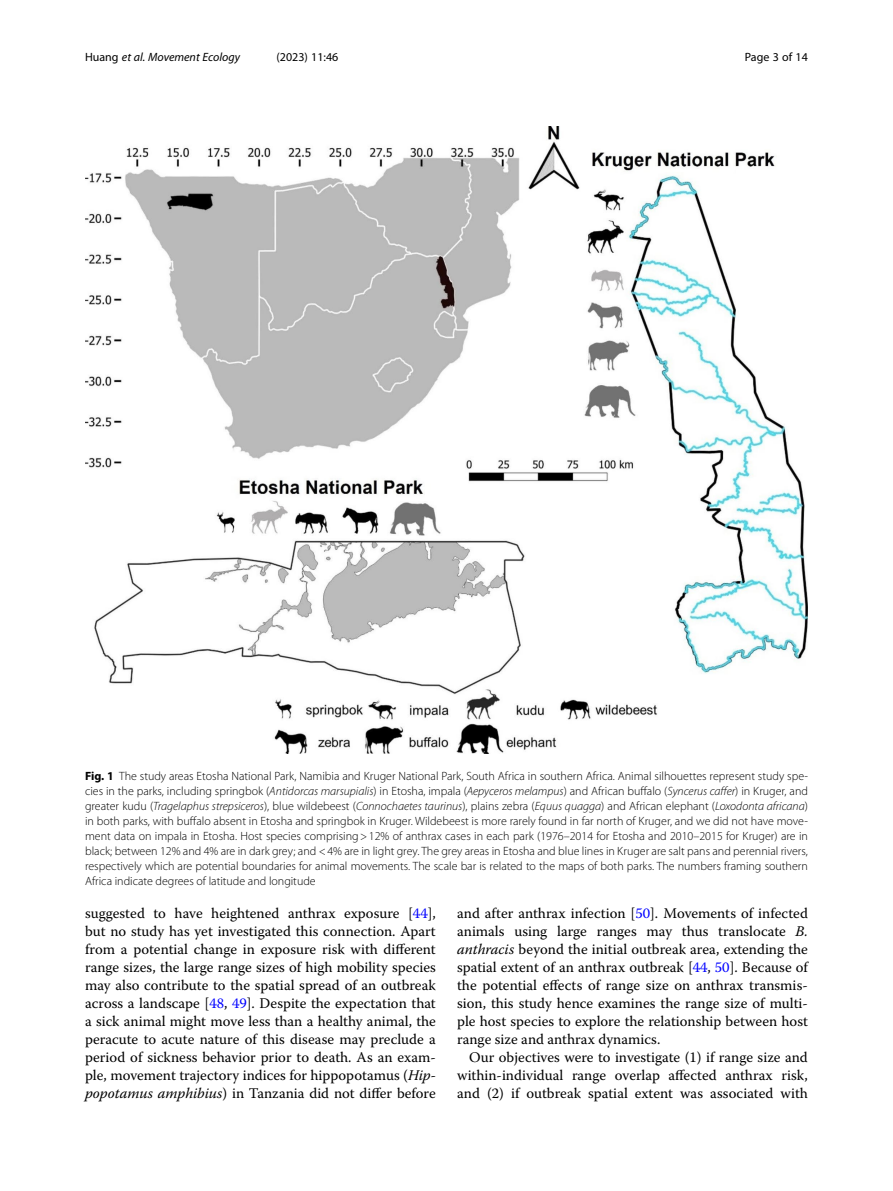
<style>
.page{position:relative;width:893px;height:1191px;background:#fff}
.page>*{position:absolute;margin:0;border:0;box-sizing:border-box;transform-origin:0 0}
.Body_Text_Indent{font:14.7px/18px "Warnock Pro";color:#000;text-align:justify}
.Figure_Caption{font:300 12px/15px "Myriad Pro";color:#000;text-align:justify}
.t1{font:italic 12px "Myriad Pro";color:#000}
.t2{font:12px "Myriad Pro";color:#000}
.s1{font-style:normal}
.s2{font-weight:700}
.s3{font-style:italic}
.s4{color:#00f}
</style>
<div class="page">
<img style="left:85px;top:126px;width:723px;height:627px">
<p class="t1" style="left:85px;top:50px;width:157px"><span class="s1">Huang</span> et al. Movement Ecology</p>
<p class="t2" style="left:277px;top:50px;width:63px">(2023) 11:46</p>
<p class="t2" style="left:745px;top:50px;width:65px">Page 3 of 14</p>
<p class="Figure_Caption" style="left:85px;top:768px;width:724px"><span class="s2">Fig. 1</span> The study areas Etosha National Park, Namibia and Kruger National Park, South Africa in southern Africa. Animal silhouettes represent study spe&shy;cies in the parks, including springbok (<span class="s3">Antidorcas marsupialis</span>) in Etosha, impala (<span class="s3">Aepyceros melampus</span>) and African buffalo (<span class="s3">Syncerus caffer</span>) in Kruger, and greater kudu (<span class="s3">Tragelaphus strepsiceros</span>), blue wildebeest (<span class="s3">Connochaetes taurinus</span>), plains zebra (<span class="s3">Equus quagga</span>) and African elephant (<span class="s3">Loxodonta africana</span>) in both parks, with buffalo absent in Etosha and springbok in Kruger. Wildebeest is more rarely found in far north of Kruger, and we did not have move&shy;ment data on impala in Etosha. Host species comprising&gt;12% of anthrax cases in each park (1976–2014 for Etosha and 2010–2015 for Kruger) are in black; between 12% and 4% are in dark grey; and &lt;4% are in light grey. The grey areas in Etosha and blue lines in Kruger are salt pans and perennial rivers, respectively which are potential boundaries for animal movements. The scale bar is related to the maps of both parks. The numbers framing southern Africa indicate degrees of latitude and longitude</p>
<p class="Body_Text_Indent" style="left:85px;top:904px;width:352px">suggested to have heightened anthrax exposure [<span class="s4">44</span>], but no study has yet investigated this connection. Apart from a potential change in exposure risk with different range sizes, the large range sizes of high mobility species may also contribute to the spatial spread of an outbreak across a landscape [<span class="s4">48</span>, <span class="s4">49</span>]. Despite the expectation that a sick animal might move less than a healthy animal, the peracute to acute nature of this disease may preclude a period of sickness behavior prior to death. As an exam&shy;ple, movement trajectory indices for hippopotamus (<span class="s3">Hip&shy;popotamus amphibius</span>) in Tanzania did not differ before</p>
<p class="Body_Text_Indent" style="left:457px;top:904px;width:352px">and after anthrax infection [<span class="s4">50</span>]. Movements of infected animals using large ranges may thus translocate <span class="s3">B. anthracis</span> beyond the initial outbreak area, extending the spatial extent of an anthrax outbreak [<span class="s4">44</span>, <span class="s4">50</span>]. Because of the potential effects of range size on anthrax transmis&shy;sion, this study hence examines the range size of multi&shy;ple host species to explore the relationship between host range size and anthrax dynamics.</p>
<p class="Body_Text_Indent" style="left:457px;top:1048px;width:352px;text-indent:12px">Our objectives were to investigate (1) if range size and within-individual range overlap affected anthrax risk, and (2) if outbreak spatial extent was associated with</p>
</div>
